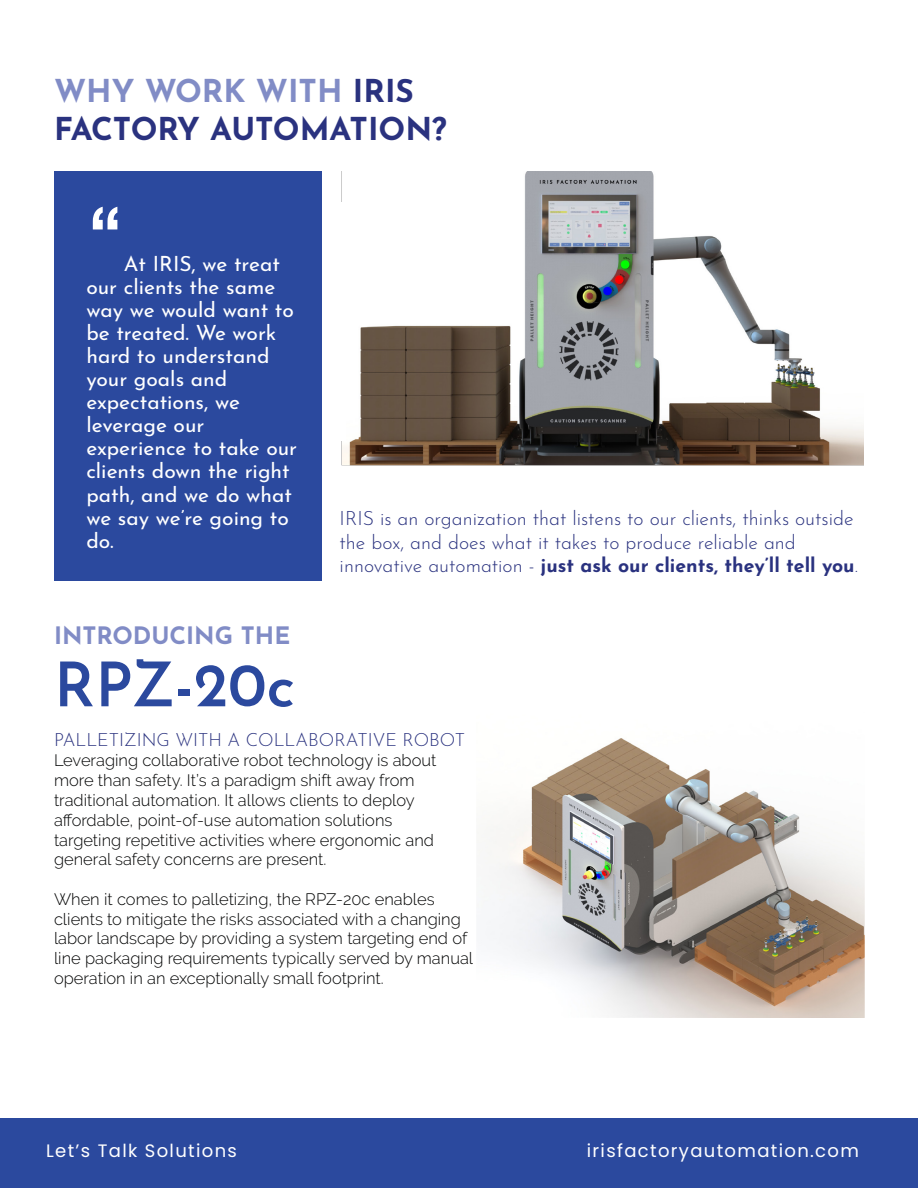
<style>
.page{position:relative;width:918px;height:1188px;background:#fff}
.page>*{position:absolute;margin:0;border:0;box-sizing:border-box;transform-origin:0 0}
.t1{font:96px "Nimbus San";color:#fff}
.t2{font:600 61.5px "Josefin Sans";color:#2b499e}
.t3{font:700 31.5px/37.8px "Josefin Sans";color:#2a327f}
.t4{font:700 24px "Josefin Sans";color:#818cc6}
.t5{font:21px/23.1px "Josefin Sans";color:#fff}
.t6{font:300 19.5px/23.4px "Josefin Sans";color:#2a327f}
.t7{font:18px "Poppins";letter-spacing:.075em;color:#fff}
.t8{font:300 18px "Josefin Sans";color:#2a327f}
.t9{font:300 16.5px/19.8px "Raleway";color:#020303}
.s1{color:#818cc6}
.s2{font-weight:700}
</style>
<div class="page">
<img style="left:479px;top:738px;width:385px;height:280px">
<div style="left:0;top:1119px;width:918px;height:69px;background:#2b499e"></div>
<div style="left:54px;top:171px;width:268px;height:410px;background:#2b499e"></div>
<img style="left:342px;top:171px;width:522px;height:295px">
<div style="left:334px;top:202px;width:12px;height:238px;background:#fff"></div>
<h3 class="t3" style="left:54px;top:68px;width:394px"><span class="s1">WHY WORK WITH</span> IRIS<br>FACTORY AUTOMATION?</h3>
<h1 class="t1" style="left:86px;top:186px;width:39px">“</h1>
<p class="t5" style="left:86px;top:249px;width:212px;text-indent:37px">At IRIS, we treat our clients the same way we would want to be treated. We work hard to understand your goals and expectations, we leverage our experience to take our clients down the right path, and we do what we say we’re going to do.</p>
<h3 class="t4" style="left:54px;top:614px;width:238px">INTRODUCING THE</h3>
<h2 class="t2" style="left:54px;top:632px;width:243px">RPZ-20c</h2>
<p class="t6" style="left:340px;top:505px;width:520px">IRIS is an organization that listens to our clients, thinks outside the box, and does what it takes to produce reliable and innovative automation - <span class="s2">just ask our clients, they’ll tell you</span>.</p>
<p class="t8" style="left:54px;top:726px;width:413px">PALLETIZING WITH A COLLABORATIVE ROBOT</p>
<p class="t9" style="left:54px;top:751px;width:384px">Leveraging collaborative robot technology is about more than safety. It’s a paradigm shift away from traditional automation. It allows clients to deploy affordable, point-of-use automation solutions targeting repetitive activities where ergonomic and general safety concerns are present.</p>
<p class="t9" style="left:54px;top:889px;width:421px">When it comes to palletizing, the RPZ-20c enables clients to mitigate the risks associated with a changing labor landscape by providing a system targeting end of line packaging requirements typically served by manual operation in an exceptionally small footprint.</p>
<p class="t7" style="left:46px;top:1141px;width:192px">Let’s Talk Solutions</p>
<p class="t7" style="left:587px;top:1141px;width:274px">irisfactoryautomation.com</p>
</div>
